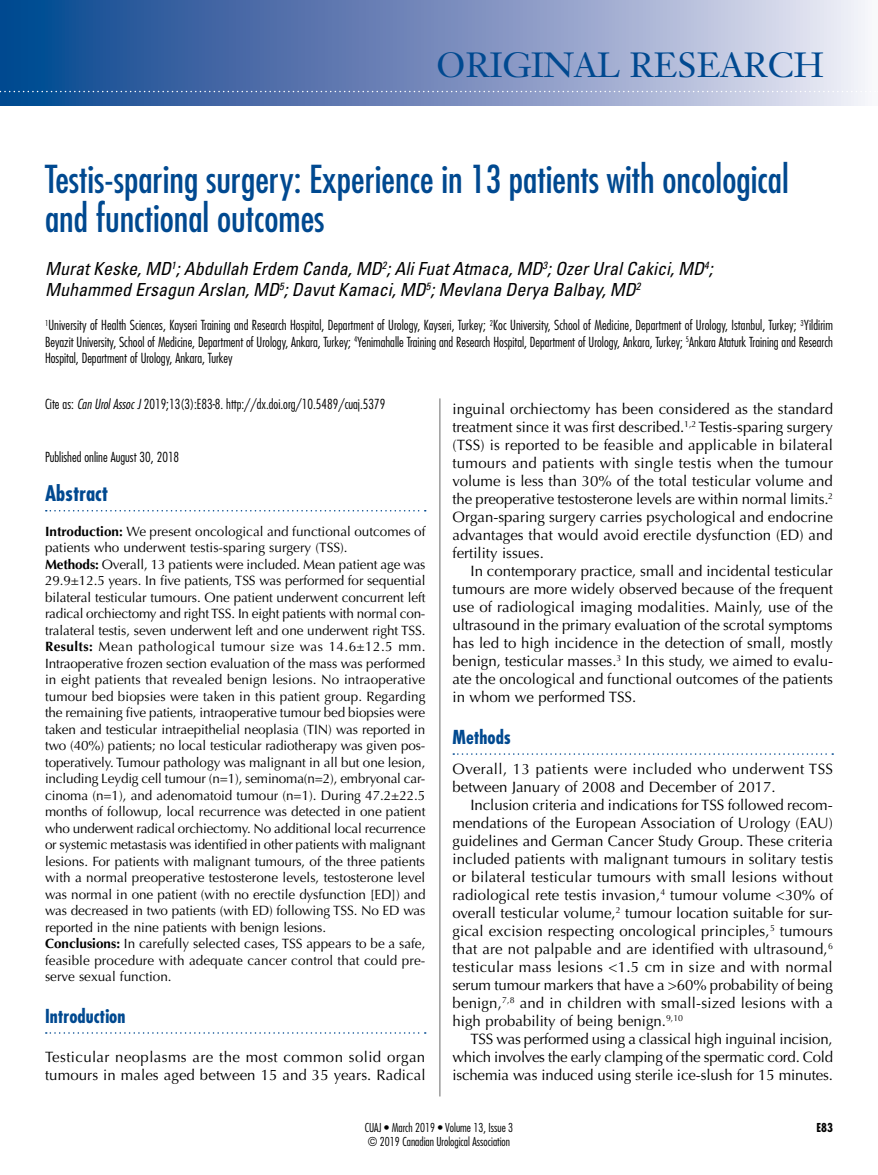
<style>
.page{position:relative;width:878px;height:1175px;background:#fff}
.page>*{position:absolute;margin:0;border:0;box-sizing:border-box;transform-origin:0 0}
.t1{font:condensed 37.5px/39px "Futura";color:#004990}
.t2{font:34.5px "Janson Text";letter-spacing:.315em;color:#004990}
.t3{font:700 condensed 21px "Futura";color:#004990}
.t4{font:700 condensed 18.75px "Futura";color:#004990}
.t5{font:italic condensed 18px/21px "Univers";color:#000}
.t6{font:15px/18px "Optima";color:#000;text-align:justify}
.t7{font:15px/18px "Optima";letter-spacing:.025em;color:#000}
.t8{font:13.5px/16.5px "Optima";letter-spacing:-.01em;color:#000}
.t9{font:300 condensed 13.5px/16.5px "Futura";color:#000;text-align:justify}
.t10{font:300 condensed 12px/14.4px "Futura";color:#000}
.t11{font:700 condensed 12px "Futura";color:#000}
.s1{font-style:italic}
.s2{font-weight:700}
</style>
<div class="page">
<hr style="left:439px;top:398px;width:1px;height:698px;background:#000">
<svg style="left:46px;top:510px;width:379px;height:1px"></svg>
<svg style="left:46px;top:1032px;width:379px;height:1px"></svg>
<svg style="left:453px;top:753px;width:380px;height:1px"></svg>
<svg style="left:0;top:0;width:865px;height:105px"></svg>
<svg style="left:0;top:91px;width:865px;height:1px"></svg>
<h2 class="t2" style="left:436px;top:43px;width:389px">ORIGINAL RESEARCH</h2>
<h2 class="t2" style="left:436px;top:43px;width:30px">O</h2>
<h1 class="t1" style="left:45px;top:159px;width:745px">Testis-sparing surgery: Experience in 13 patients with oncological and functional outcomes</h1>
<p class="t5" style="left:45px;top:257px;width:669px">Murat Keske, MD<sup>1</sup>; Abdullah Erdem Canda, MD<sup>2</sup>; Ali Fuat Atmaca, MD<sup>3</sup>; Ozer Ural Cakici, MD<sup>4</sup>;<br>Muhammed Ersagun Arslan, MD<sup>5</sup>; Davut Kamaci, MD<sup>5</sup>; Mevlana Derya Balbay, MD<sup>2</sup></p>
<p class="t9" style="left:45px;top:317px;width:789px"><sup>1</sup>University of Health Sciences, Kayseri Training and Research Hospital, Department of Urology, Kayseri, Turkey; <sup>2</sup>Koc University, School of Medicine, Department of Urology, Istanbul, Turkey; <sup>3</sup>Yildirim Beyazit University, School of Medicine, Department of Urology, Ankara, Turkey; <sup>4</sup>Yenimahalle Training and Research Hospital, Department of Urology, Ankara, Turkey; <sup>5</sup>Ankara Ataturk Training and Research Hospital, Department of Urology, Ankara, Turkey</p>
<p class="t9" style="left:45px;top:396px;width:342px">Cite as: <span class="s1">Can Urol Assoc J</span> 2019;13(3):E83-8. http://dx.doi.org/10.5489/cuaj.5379</p>
<p class="t9" style="left:45px;top:448px;width:136px">Published online August 30, 2018</p>
<h3 class="t3" style="left:45px;top:479px;width:65px">Abstract</h3>
<p class="t8" style="left:45px;top:523px;width:382px"><span class="s2">Introduction:</span> We present oncological and functional outcomes of patients who underwent testis-sparing surgery (TSS).<br><span class="s2">Methods:</span> Overall, 13 patients were included. Mean patient age was 29.9±12.5 years. In five patients, TSS was performed for sequential bilateral testicular tumours. One patient underwent concurrent left radical orchiectomy and right TSS. In eight patients with normal con&shy;tralateral testis, seven underwent left and one underwent right TSS.<br><span class="s2">Results:</span> Mean pathological tumour size was 14.6±12.5 mm.<br>Intraoperative frozen section evaluation of the mass was performed in eight patients that revealed benign lesions. No intraoperative tumour bed biopsies were taken in this patient group. Regarding the remaining five patients, intraoperative tumour bed biopsies were taken and testicular intraepithelial neoplasia (TIN) was reported in two (40%) patients; no local testicular radiotherapy was given pos&shy;toperatively. Tumour pathology was malignant in all but one lesion, including Leydig cell tumour (n=1), seminoma(n=2), embryonal car&shy;cinoma (n=1), and adenomatoid tumour (n=1). During 47.2±22.5 months of followup, local recurrence was detected in one patient who underwent radical orchiectomy. No additional local recurrence or systemic metastasis was identified in other patients with malignant lesions. For patients with malignant tumours, of the three patients with a normal preoperative testosterone levels, testosterone level was normal in one patient (with no erectile dysfunction [ED]) and was decreased in two patients (with ED) following TSS. No ED was reported in the nine patients with benign lesions.<br><span class="s2">Conclusions:</span> In carefully selected cases, TSS appears to be a safe, feasible procedure with adequate cancer control that could pre&shy;serve sexual function.</p>
<p class="t4" style="left:45px;top:1004px;width:82px">Introduction</p>
<p class="t7" style="left:45px;top:1048px;width:382px">Testicular neoplasms are the most common solid organ tumours in males aged between 15 and 35 years. Radical</p>
<p class="t6" style="left:452px;top:400px;width:382px">inguinal orchiectomy has been considered as the standard treatment since it was first described.<sup>1,2</sup> Testis-sparing surgery (TSS) is reported to be feasible and applicable in bilateral tumours and patients with single testis when the tumour volume is less than 30% of the total testicular volume and the preoperative testosterone levels are within normal limits.<sup>2<br></sup>Organ-sparing surgery carries psychological and endocrine advantages that would avoid erectile dysfunction (ED) and fertility issues.</p>
<p class="t6" style="left:452px;top:562px;width:382px;text-indent:18px">In contemporary practice, small and incidental testicular tumours are more widely observed because of the frequent use of radiological imaging modalities. Mainly, use of the ultrasound in the primary evaluation of the scrotal symptoms has led to high incidence in the detection of small, mostly benign, testicular masses.<sup>3</sup> In this study, we aimed to evalu&shy;ate the oncological and functional outcomes of the patients in whom we performed TSS.</p>
<p class="t4" style="left:452px;top:725px;width:60px">Methods</p>
<p class="t7" style="left:452px;top:760px;width:382px">Overall, 13 patients were included who underwent TSS between January of 2008 and December of 2017.</p>
<p class="t6" style="left:452px;top:796px;width:382px;text-indent:18px">Inclusion criteria and indications for TSS followed recom&shy;mendations of the European Association of Urology (EAU) guidelines and German Cancer Study Group. These criteria included patients with malignant tumours in solitary testis or bilateral testicular tumours with small lesions without radiological rete testis invasion,<sup>4</sup> tumour volume &lt;30% of overall testicular volume,<sup>2</sup> tumour location suitable for sur&shy;gical excision respecting oncological principles,<sup>5</sup> tumours that are not palpable and are identified with ultrasound,<sup>6 </sup>testicular mass lesions &lt;1.5 cm in size and with normal serum tumour markers that have a &gt;60% probability of being benign,<sup>7,8</sup> and in children with small-sized lesions with a high probability of being benign.<sup>9,10</sup></p>
<p class="t6" style="left:452px;top:1030px;width:382px;text-indent:18px">TSS was performed using a classical high inguinal incision, which involves the early clamping of the spermatic cord. Cold ischemia was induced using sterile ice-slush for 15 minutes.</p>
<p class="t10" style="left:364px;top:1119px;width:150px">CUAJ • March 2019 • Volume 13, Issue 3 © 2019 Canadian Urological Association</p>
<p class="t11" style="left:816px;top:1119px;width:18px">E83</p>
</div>
